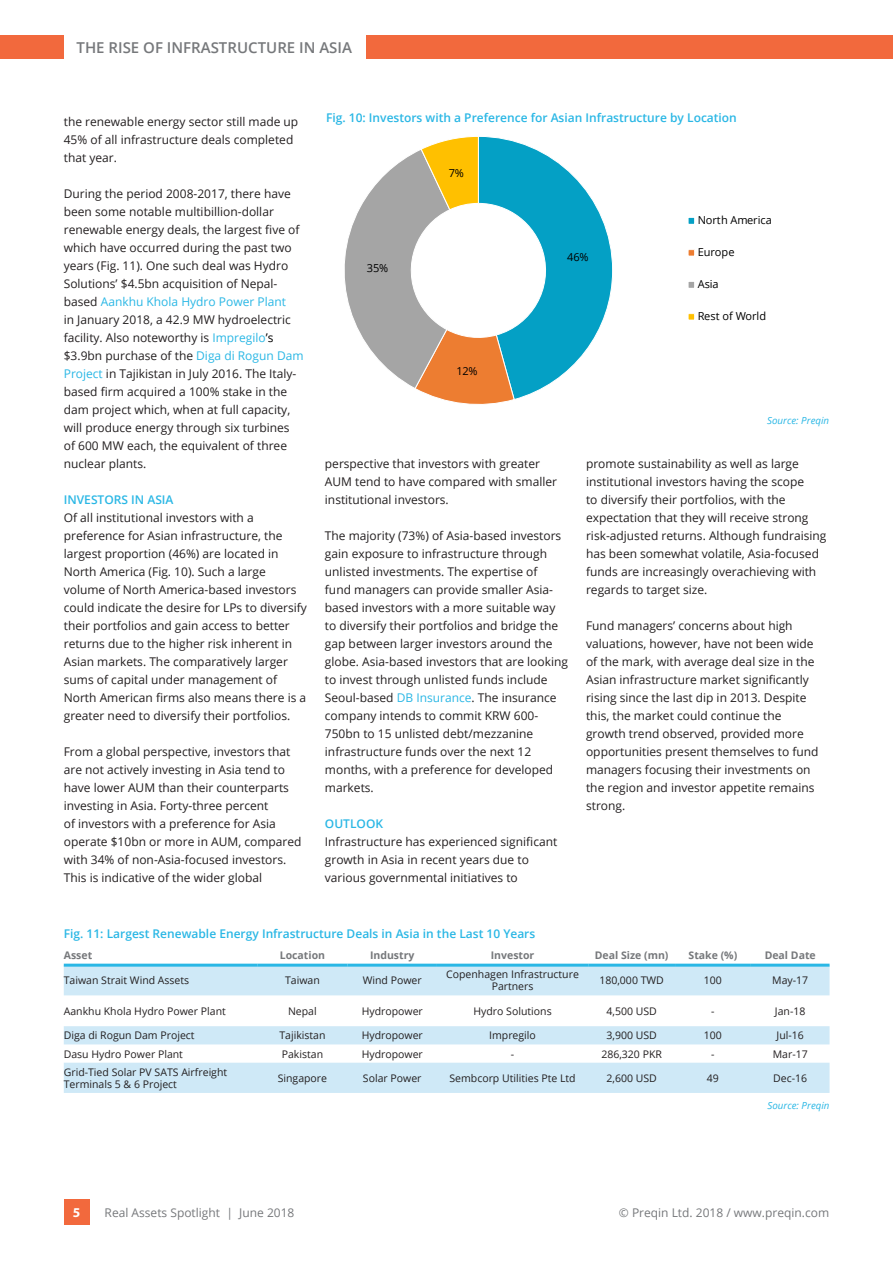
<style>
.page{position:relative;width:893px;height:1263px;background:#fff}
.page>*{position:absolute;margin:0;border:0;box-sizing:border-box;transform-origin:0 0}
.t1{font:600 15px "Open Sans";color:#76787b}
.t2{font:700 13.5px "Myriad Pro";color:#fff}
.t3{font:12px/18px "Open Sans";color:#231f20}
.Chart_Title{font:600 12px "Open Sans";color:#2ab7e5}
.t4{font:12px "Open Sans";color:#76787b}
.t5{font:10.95px "Open Sans";letter-spacing:-.005em;color:#000}
.Table_Body_Centre{font:10.5px/12px "Open Sans";color:#231f20;text-align:center}
.Table_Body_Left{font:10.5px/12px "Open Sans";color:#231f20}
.Table_Header_Centre{font:700 10.5px "Open Sans";color:#76787b}
.Table_Header_Left{font:700 10.5px "Open Sans";color:#76787b}
.t6{font:italic 9.75px "Open Sans";color:#2ab7e5}
.s1{color:#2ab7e5}
.s2{color:#000}
</style>
<div class="page">
<div style="left:0;top:35px;width:893px;height:23px;background:#f2693d"></div>
<div style="left:64px;top:32px;width:302px;height:31px;background:#fff"></div>
<div style="left:64px;top:1199px;width:25px;height:26px;background:#f2693d"></div>
<svg style="left:344px;top:136px;width:269px;height:269px"></svg>
<div style="left:688px;top:217px;width:7px;height:7px;background:#04a0c5"></div>
<div style="left:688px;top:217px;width:7px;height:8px;border:1px solid #fff"></div>
<div style="left:688px;top:250px;width:7px;height:6px;background:#ed7d31"></div>
<div style="left:688px;top:249px;width:7px;height:8px;border:1px solid #fff"></div>
<div style="left:688px;top:281px;width:7px;height:7px;background:#a5a5a5"></div>
<div style="left:688px;top:281px;width:7px;height:8px;border:1px solid #fff"></div>
<div style="left:688px;top:314px;width:7px;height:6px;background:#ffc000"></div>
<div style="left:688px;top:313px;width:7px;height:7px;border:1px solid #fff"></div>
<svg style="left:64px;top:967px;width:765px;height:126px;fill:#cfe9f7"></svg>
<hr style="left:64px;top:964px;width:193px;height:3px;background:#2ab7e5">
<hr style="left:257px;top:964px;width:91px;height:3px;background:#2ab7e5">
<hr style="left:348px;top:964px;width:89px;height:3px;background:#2ab7e5">
<hr style="left:437px;top:964px;width:151px;height:3px;background:#2ab7e5">
<hr style="left:588px;top:964px;width:87px;height:3px;background:#2ab7e5">
<hr style="left:675px;top:964px;width:76px;height:3px;background:#2ab7e5">
<hr style="left:751px;top:964px;width:78px;height:3px;background:#2ab7e5">
<p class="t1" style="left:77px;top:37px;width:277px">THE RISE OF INFRASTRUCTURE IN ASIA</p>
<p class="t3" style="left:64px;top:112px;width:236px">the renewable energy sector still made up<br>45% of all infrastructure deals completed that year.</p>
<p class="t3" style="left:64px;top:184px;width:241px">During the period 2008-2017, there have been some notable multibillion-dollar renewable energy deals, the largest five of which have occurred during the past two years (Fig. 11). One such deal was Hydro Solutions’ $4.5bn acquisition of Nepal&shy;based <span class="s1">Aankhu Khola Hydro Power Plant<br></span>in January 2018, a 42.9 MW hydroelectric facility. Also noteworthy is <span class="s1">Impregilo</span><span class="s2">’s </span>$3.9bn purchase of the <span class="s1">Diga di Rogun Dam Project</span> in Tajikistan in July 2016. The Italy&shy;based firm acquired a 100% stake in the dam project which, when at full capacity, will produce energy through six turbines of 600 MW each, the equivalent of three nuclear plants.</p>
<p class="Chart_Title" style="left:64px;top:491px;width:111px">INVESTORS IN ASIA</p>
<p class="t3" style="left:64px;top:508px;width:245px">Of all institutional investors with a preference for Asian infrastructure, the largest proportion (46%) are located in North America (Fig. 10). Such a large volume of North America-based investors could indicate the desire for LPs to diversify their portfolios and gain access to better returns due to the higher risk inherent in Asian markets. The comparatively larger sums of capital under management of North American firms also means there is a greater need to diversify their portfolios.</p>
<p class="t3" style="left:64px;top:742px;width:239px">From a global perspective, investors that are not actively investing in Asia tend to have lower AUM than their counterparts investing in Asia. Forty-three percent<br>of investors with a preference for Asia operate $10bn or more in AUM, compared with 34% of non-Asia-focused investors.<br>This is indicative of the wider global</p>
<p class="Chart_Title" style="left:326px;top:110px;width:412px">Fig. 10: Investors with a Preference for Asian Infrastructure by Location</p>
<p class="t5" style="left:367px;top:261px;width:23px">35%</p>
<p class="t5" style="left:449px;top:165px;width:17px">7%</p>
<p class="t5" style="left:456px;top:363px;width:23px">12%</p>
<p class="t5" style="left:567px;top:250px;width:23px">46%</p>
<p class="t5" style="left:698px;top:213px;width:76px">North America</p>
<p class="t5" style="left:698px;top:245px;width:38px">Europe</p>
<p class="t5" style="left:698px;top:277px;width:22px">Asia</p>
<p class="t5" style="left:698px;top:309px;width:70px">Rest of World</p>
<p class="t6" style="left:767px;top:414px;width:63px">Source: Preqin</p>
<p class="t3" style="left:325px;top:454px;width:234px">perspective that investors with greater<br>AUM tend to have compared with smaller institutional investors.</p>
<p class="t3" style="left:325px;top:526px;width:245px">The majority (73%) of Asia-based investors gain exposure to infrastructure through unlisted investments. The expertise of<br>fund managers can provide smaller Asia&shy;based investors with a more suitable way to diversify their portfolios and bridge the gap between larger investors around the globe. Asia-based investors that are looking to invest through unlisted funds include Seoul-based <span class="s1">DB Insurance</span>. The insurance company intends to commit KRW 600- 750bn to 15 unlisted debt/mezzanine infrastructure funds over the next 12 months, with a preference for developed markets.</p>
<p class="Chart_Title" style="left:325px;top:815px;width:60px">OUTLOOK</p>
<p class="t3" style="left:325px;top:832px;width:234px">Infrastructure has experienced significant growth in Asia in recent years due to various governmental initiatives to</p>
<p class="t3" style="left:586px;top:454px;width:242px">promote sustainability as well as large institutional investors having the scope<br>to diversify their portfolios, with the expectation that they will receive strong risk-adjusted returns. Although fundraising has been somewhat volatile, Asia-focused funds are increasingly overachieving with regards to target size.</p>
<p class="t3" style="left:586px;top:616px;width:234px">Fund managers’ concerns about high valuations, however, have not been wide of the mark, with average deal size in the Asian infrastructure market significantly rising since the last dip in 2013. Despite this, the market could continue the growth trend observed, provided more opportunities present themselves to fund managers focusing their investments on the region and investor appetite remains strong.</p>
<p class="Chart_Title" style="left:64px;top:926px;width:473px">Fig. 11: Largest Renewable Energy Infrastructure Deals in Asia in the Last 10 Years</p>
<p class="Table_Header_Left" style="left:64px;top:948px;width:30px">Asset</p>
<p class="Table_Header_Centre" style="left:280px;top:948px;width:47px">Location</p>
<p class="Table_Header_Centre" style="left:370px;top:948px;width:46px">Industry</p>
<p class="Table_Header_Centre" style="left:491px;top:948px;width:45px">Investor</p>
<p class="Table_Header_Centre" style="left:595px;top:948px;width:75px">Deal Size (mn)</p>
<p class="Table_Header_Centre" style="left:689px;top:948px;width:50px">Stake (%)</p>
<p class="Table_Header_Centre" style="left:765px;top:948px;width:53px">Deal Date</p>
<p class="Table_Body_Left" style="left:64px;top:974px;width:127px">Taiwan Strait Wind Assets</p>
<p class="Table_Body_Centre" style="left:285px;top:974px;width:36px">Taiwan</p>
<p class="Table_Body_Centre" style="left:363px;top:974px;width:60px">Wind Power</p>
<p class="Table_Body_Centre" style="left:446px;top:968px;width:134px">Copenhagen Infrastructure<br>Partners</p>
<p class="Table_Body_Centre" style="left:599px;top:974px;width:66px">180,000 TWD</p>
<p class="Table_Body_Centre" style="left:704px;top:974px;width:20px">100</p>
<p class="Table_Body_Centre" style="left:772px;top:974px;width:38px">May-17</p>
<p class="Table_Body_Left" style="left:64px;top:1005px;width:164px">Aankhu Khola Hydro Power Plant</p>
<p class="Table_Body_Centre" style="left:288px;top:1005px;width:30px">Nepal</p>
<p class="Table_Body_Centre" style="left:362px;top:1005px;width:63px">Hydropower</p>
<p class="Table_Body_Centre" style="left:473px;top:1005px;width:80px">Hydro Solutions</p>
<p class="Table_Body_Centre" style="left:606px;top:1005px;width:52px">4,500 USD</p>
<p class="Table_Body_Centre" style="left:711px;top:1005px;width:5px">-</p>
<p class="Table_Body_Centre" style="left:775px;top:1005px;width:32px">Jan-18</p>
<p class="Table_Body_Left" style="left:64px;top:1029px;width:132px">Diga di Rogun Dam Project</p>
<p class="Table_Body_Centre" style="left:279px;top:1029px;width:48px">Tajikistan</p>
<p class="Table_Body_Centre" style="left:362px;top:1029px;width:63px">Hydropower</p>
<p class="Table_Body_Centre" style="left:489px;top:1029px;width:48px">Impregilo</p>
<p class="Table_Body_Centre" style="left:606px;top:1029px;width:52px">3,900 USD</p>
<p class="Table_Body_Centre" style="left:704px;top:1029px;width:20px">100</p>
<p class="Table_Body_Centre" style="left:777px;top:1029px;width:29px">Jul-16</p>
<p class="Table_Body_Left" style="left:64px;top:1047px;width:121px">Dasu Hydro Power Plant</p>
<p class="Table_Body_Centre" style="left:282px;top:1047px;width:43px">Pakistan</p>
<p class="Table_Body_Centre" style="left:362px;top:1047px;width:63px">Hydropower</p>
<p class="Table_Body_Centre" style="left:511px;top:1047px;width:5px">-</p>
<p class="Table_Body_Centre" style="left:601px;top:1047px;width:62px">286,320 PKR</p>
<p class="Table_Body_Centre" style="left:711px;top:1047px;width:5px">-</p>
<p class="Table_Body_Centre" style="left:773px;top:1047px;width:36px">Mar-17</p>
<p class="Table_Body_Left" style="left:64px;top:1066px;width:165px">Grid-Tied Solar PV SATS Airfreight<br>Terminals 5 &amp; 6 Project</p>
<p class="Table_Body_Centre" style="left:278px;top:1072px;width:51px">Singapore</p>
<p class="Table_Body_Centre" style="left:363px;top:1072px;width:60px">Solar Power</p>
<p class="Table_Body_Centre" style="left:449px;top:1072px;width:128px">Sembcorp Utilities Pte Ltd</p>
<p class="Table_Body_Centre" style="left:606px;top:1072px;width:52px">2,600 USD</p>
<p class="Table_Body_Centre" style="left:707px;top:1072px;width:14px">49</p>
<p class="Table_Body_Centre" style="left:773px;top:1072px;width:35px">Dec-16</p>
<p class="t6" style="left:768px;top:1099px;width:63px">Source: Preqin</p>
<p class="t2" style="left:73px;top:1204px;width:9px">5</p>
<p class="t4" style="left:105px;top:1204px;width:191px">Real Assets Spotlight | June 2018</p>
<p class="t4" style="left:619px;top:1204px;width:212px">© Preqin Ltd. 2018 / www.preqin.com</p>
</div>
